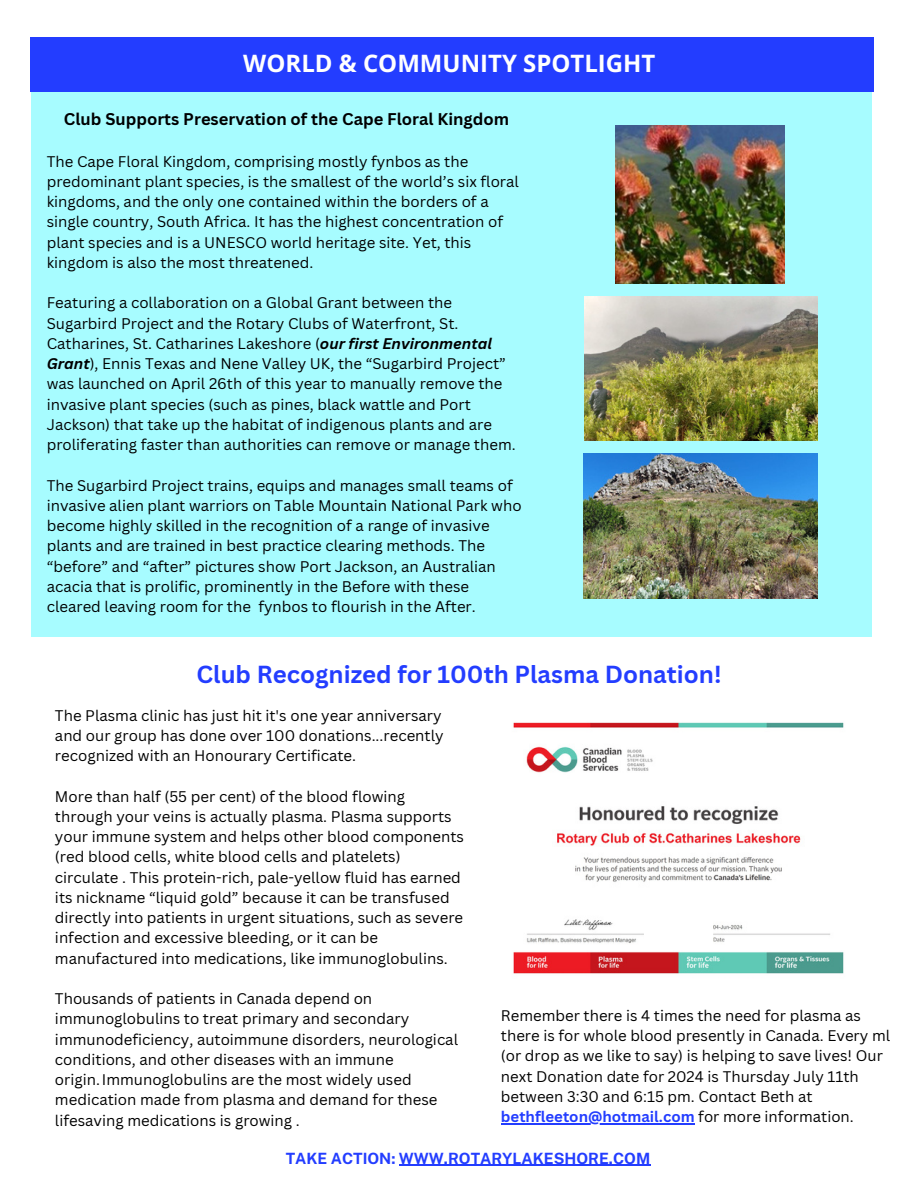
<style>
.page{position:relative;width:918px;height:1188px;background:#fff}
.page>*{position:absolute;margin:0;border:0;box-sizing:border-box;transform-origin:0 0}
.t1{font:700 24px "Canva Sans";color:#233dff}
.t2{font:700 24px "Open Sans";color:#fff}
.t3{font:700 16.5px "Canva Sans";color:#000}
.t4{font:700 15.45px "Public Sans";color:#233dff}
.t5{font:15px/20.2px "Canva Sans";color:#000}
.s1{font-weight:700;font-style:italic}
.s2{font-weight:700;color:#233dff}
</style>
<div class="page">
<div style="left:32px;top:92px;width:840px;height:545px;background:#a7fcff"></div>
<div style="left:30px;top:37px;width:843px;height:55px;background:#233dff"></div>
<img style="left:616px;top:126px;width:168px;height:157px">
<img style="left:584px;top:296px;width:233px;height:144px">
<img style="left:583px;top:453px;width:234px;height:145px">
<img style="left:513px;top:722px;width:331px;height:252px">
<hr style="left:399px;top:1165px;width:251px;height:1px;background:#233dff">
<hr style="left:501px;top:1123px;width:194px;height:1px;background:#233dff">
<p class="t2" style="left:243px;top:46px;width:414px">WORLD &amp; COMMUNITY SPOTLIGHT</p>
<p class="t3" style="left:64px;top:107px;width:447px">Club Supports Preservation of the Cape Floral Kingdom</p>
<p class="t5" style="left:47px;top:151px;width:474px">The Cape Floral Kingdom, comprising mostly fynbos as the predominant plant species, is the smallest of the world’s six floral kingdoms, and the only one contained within the borders of a single country, South Africa. It has the highest concentration of plant species and is a UNESCO world heritage site. Yet, this kingdom is also the most threatened.</p>
<h2 class="t5" style="left:47px;top:292px;width:470px">Featuring a collaboration on a Global Grant between the Sugarbird Project and the Rotary Clubs of Waterfront, St.<br>Catharines, St. Catharines Lakeshore (<span class="s1">our first Environmental Grant</span>), Ennis Texas and Nene Valley UK, the “Sugarbird Project” was launched on April 26th of this year to manually remove the invasive plant species (such as pines, black wattle and Port Jackson) that take up the habitat of indigenous plants and are proliferating faster than authorities can remove or manage them.</h2>
<p class="t5" style="left:47px;top:475px;width:476px">The Sugarbird Project trains, equips and manages small teams of invasive alien plant warriors on Table Mountain National Park who become highly skilled in the recognition of a range of invasive plants and are trained in best practice clearing methods. The “before” and “after” pictures show Port Jackson, an Australian acacia that is prolific, prominently in the Before with these cleared leaving room for the fynbos to flourish in the After.</p>
<p class="t1" style="left:196px;top:657px;width:527px">Club Recognized for 100th Plasma Donation!</p>
<p class="t5" style="left:55px;top:705px;width:390px">The Plasma clinic has just hit it's one year anniversary and our group has done over 100 donations...recently recognized with an Honourary Certificate.</p>
<p class="t5" style="left:55px;top:786px;width:411px">More than half (55 per cent) of the blood flowing through your veins is actually plasma. Plasma supports your immune system and helps other blood components (red blood cells, white blood cells and platelets) circulate . This protein-rich, pale-yellow fluid has earned its nickname “liquid gold” because it can be transfused directly into patients in urgent situations, such as severe infection and excessive bleeding, or it can be manufactured into medications, like immunoglobulins.</p>
<p class="t5" style="left:55px;top:988px;width:405px">Thousands of patients in Canada depend on immunoglobulins to treat primary and secondary immunodeficiency, autoimmune disorders, neurological conditions, and other diseases with an immune origin.Immunoglobulins are the most widely used medication made from plasma and demand for these lifesaving medications is growing .</p>
<h3 class="t5" style="left:501px;top:1005px;width:391px">Remember there is 4 times the need for plasma as there is for whole blood presently in Canada. Every ml (or drop as we like to say) is helping to save lives! Our next Donation date for 2024 is Thursday July 11th between 3:30 and 6:15 pm. Contact Beth at <span class="s2">bethfleeton@hotmail.com</span> for more information.</h3>
<p class="t4" style="left:286px;top:1149px;width:366px">TAKE ACTION: WWW.ROTARYLAKESHORE.COM</p>
</div>
